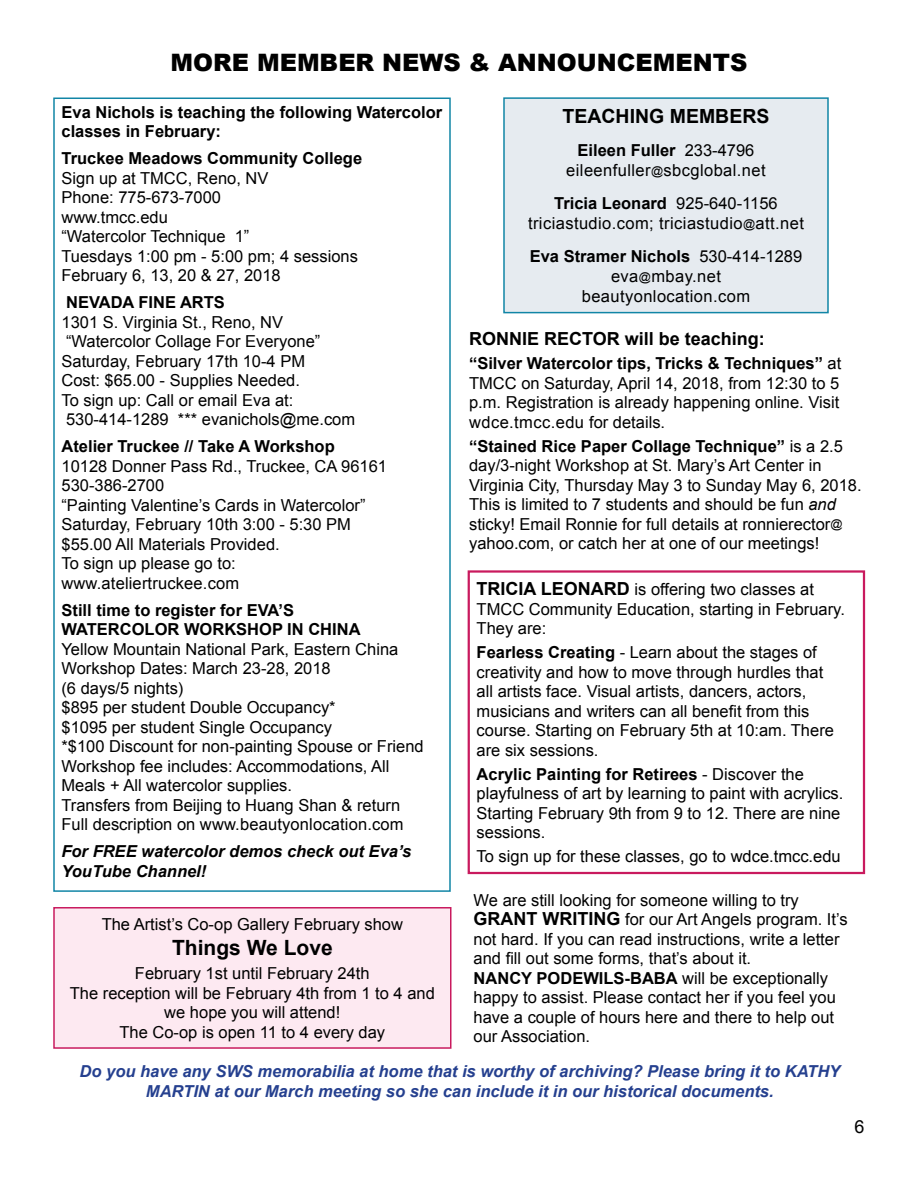
<style>
.page{position:relative;width:918px;height:1188px;background:#fff}
.page>*{position:absolute;margin:0;border:0;box-sizing:border-box;transform-origin:0 0}
.t1{font:900 24px "Arial";color:#000}
.t2{font:700 21px "Arial";color:#000}
.t3{font:700 19.5px "Arial";color:#000}
.t4{font:700 18px "Arial";color:#000}
.t5{font:18px "Arial";color:#000}
.t6{font:16.5px/19.5px "Arial";color:#000}
.t7{font:700 16.5px/19.5px "Arial";color:#000}
.t8{font:16.5px/19.8px "Arial";letter-spacing:.025em;color:#000;text-align:center}
.t9{font:italic 700 16.5px/19.8px "Arial";color:#25408f;text-align:center}
.t10{font:italic 700 16.5px/19.5px "Arial";color:#000}
.s1{font-weight:700}
.s2{font-size:12px}
.s3{font-style:italic}
.s4{font-weight:700;font-size:18px}
</style>
<div class="page">
<div style="left:504px;top:98px;width:324px;height:215px;background:#e6ebf0"></div>
<div style="left:503px;top:97px;width:326px;height:216px;border:2px solid #1185a6"></div>
<div style="left:468px;top:570px;width:397px;height:304px;border:2px solid #c91a5e"></div>
<div style="left:53px;top:98px;width:398px;height:794px;border:2px solid #1185a6"></div>
<div style="left:54px;top:908px;width:397px;height:140px;background:#fde9f1"></div>
<div style="left:53px;top:907px;width:399px;height:142px;border:2px solid #c91a5e"></div>
<h1 class="t1" style="left:170px;top:45px;width:579px">MORE MEMBER NEWS &amp; ANNOUNCEMENTS</h1>
<p class="t3" style="left:563px;top:103px;width:208px">TEACHING MEMBERS</p>
<p class="t8" style="left:566px;top:141px;width:201px"><span class="s1">Eileen Fuller</span> 233-4796 eileenfuller<span class="s2">@</span>sbcglobal.net</p>
<p class="t8" style="left:528px;top:194px;width:277px"><span class="s1">Tricia Leonard</span> 925-640-1156 triciastudio.com; triciastudio<span class="s2">@</span>att.net</p>
<p class="t8" style="left:530px;top:247px;width:274px"><span class="s1">Eva Stramer Nichols</span> 530-414-1289 eva<span class="s2">@</span>mbay.net beautyonlocation.com</p>
<p class="t7" style="left:62px;top:103px;width:382px">Eva Nichols is teaching the following Watercolor classes in February:</p>
<p class="t7" style="left:62px;top:149px;width:302px">Truckee Meadows Community College</p>
<p class="t6" style="left:62px;top:168px;width:298px">Sign up at TMCC, Reno, NV<br>Phone: 775-673-7000<br>www.tmcc.edu<br>“Watercolor Technique 1”<br>Tuesdays 1:00 pm - 5:00 pm; 4 sessions<br>February 6, 13, 20 &amp; 27, 2018</p>
<p class="t7" style="left:66px;top:293px;width:160px">NEVADA FINE ARTS</p>
<p class="t6" style="left:62px;top:312px;width:295px">1301 S. Virginia St., Reno, NV “Watercolor Collage For Everyone”<br>Saturday, February 17th 10-4 PM<br>Cost: $65.00 - Supplies Needed.<br>To sign up: Call or email Eva at:<br>530-414-1289 *** evanichols@me.com</p>
<p class="t7" style="left:62px;top:437px;width:275px">Atelier Truckee // Take A Workshop</p>
<p class="t6" style="left:62px;top:456px;width:327px">10128 Donner Pass Rd., Truckee, CA 96161<br>530-386-2700<br>“Painting Valentine’s Cards in Watercolor”<br>Saturday, February 10th 3:00 - 5:30 PM $55.00 All Materials Provided.<br>To sign up please go to: www.ateliertruckee.com</p>
<p class="t7" style="left:62px;top:601px;width:301px">Still time to register for EVA’S<br>WATERCOLOR WORKSHOP IN CHINA</p>
<p class="t6" style="left:62px;top:639px;width:364px">Yellow Mountain National Park, Eastern China Workshop Dates: March 23-28, 2018<br>(6 days/5 nights)<br>$895 per student Double Occupancy*<br>$1095 per student Single Occupancy<br>*$100 Discount for non-painting Spouse or Friend Workshop fee includes: Accommodations, All Meals + All watercolor supplies.<br>Transfers from Beijing to Huang Shan &amp; return Full description on www.beautyonlocation.com</p>
<p class="t10" style="left:62px;top:842px;width:351px">For FREE watercolor demos check out Eva’s<br>YouTube Channel!</p>
<p class="t4" style="left:469px;top:327px;width:297px">RONNIE RECTOR will be teaching:</p>
<p class="t6" style="left:469px;top:354px;width:374px"><span class="s1">“Silver Watercolor tips, Tricks &amp; Techniques”</span> at TMCC on Saturday, April 14, 2018, from 12:30 to 5 p.m. Registration is already happening online. Visit wdce.tmcc.edu for details.</p>
<p class="t6" style="left:469px;top:437px;width:394px"><span class="s1">“Stained Rice Paper Collage Technique”</span> is a 2.5 day/3-night Workshop at St. Mary’s Art Center in Virginia City, Thursday May 3 to Sunday May 6, 2018.<br>This is limited to 7 students and should be fun <span class="s3">and </span>sticky! Email Ronnie for full details at ronnierector<span class="s2">@ </span>yahoo.com, or catch her at one of our meetings!</p>
<p class="t6" style="left:477px;top:580px;width:370px"><span class="s4">TRICIA LEONARD</span> is offering two classes at<br>TMCC Community Education, starting in February.<br>They are:</p>
<p class="t6" style="left:477px;top:643px;width:359px"><span class="s1">Fearless Creating</span> - Learn about the stages of creativity and how to move through hurdles that all artists face. Visual artists, dancers, actors, musicians and writers can all benefit from this course. Starting on February 5th at 10:am. There are six sessions.</p>
<p class="t6" style="left:477px;top:764px;width:368px"><span class="s1">Acrylic Painting for Retirees</span> - Discover the playfulness of art by learning to paint with acrylics.<br>Starting February 9th from 9 to 12. There are nine sessions.</p>
<p class="t6" style="left:477px;top:847px;width:366px">To sign up for these classes, go to wdce.tmcc.edu</p>
<p class="t6" style="left:102px;top:914px;width:303px">The Artist’s Co-op Gallery February show</p>
<p class="t2" style="left:172px;top:934px;width:162px">Things We Love</p>
<p class="t6" style="left:70px;top:963px;width:366px;text-align:center">February 1st until February 24th<br>The reception will be February 4th from 1 to 4 and we hope you will attend!<br>The Co-op is open 11 to 4 every day</p>
<p class="t6" style="left:474px;top:890px;width:376px">We are still looking for someone willing to try <span class="s4">GRANT WRITING</span> for our Art Angels program. It’s not hard. If you can read instructions, write a letter and fill out some forms, that’s about it.<br><span class="s1">NANCY PODEWILS-BABA</span> will be exceptionally happy to assist. Please contact her if you feel you have a couple of hours here and there to help out our Association.</p>
<p class="t9" style="left:80px;top:1062px;width:762px">Do you have any SWS memorabilia at home that is worthy of archiving? Please bring it to KATHY<br>MARTIN at our March meeting so she can include it in our historical documents.</p>
<p class="t5" style="left:854px;top:1114px;width:12px">6</p>
</div>
